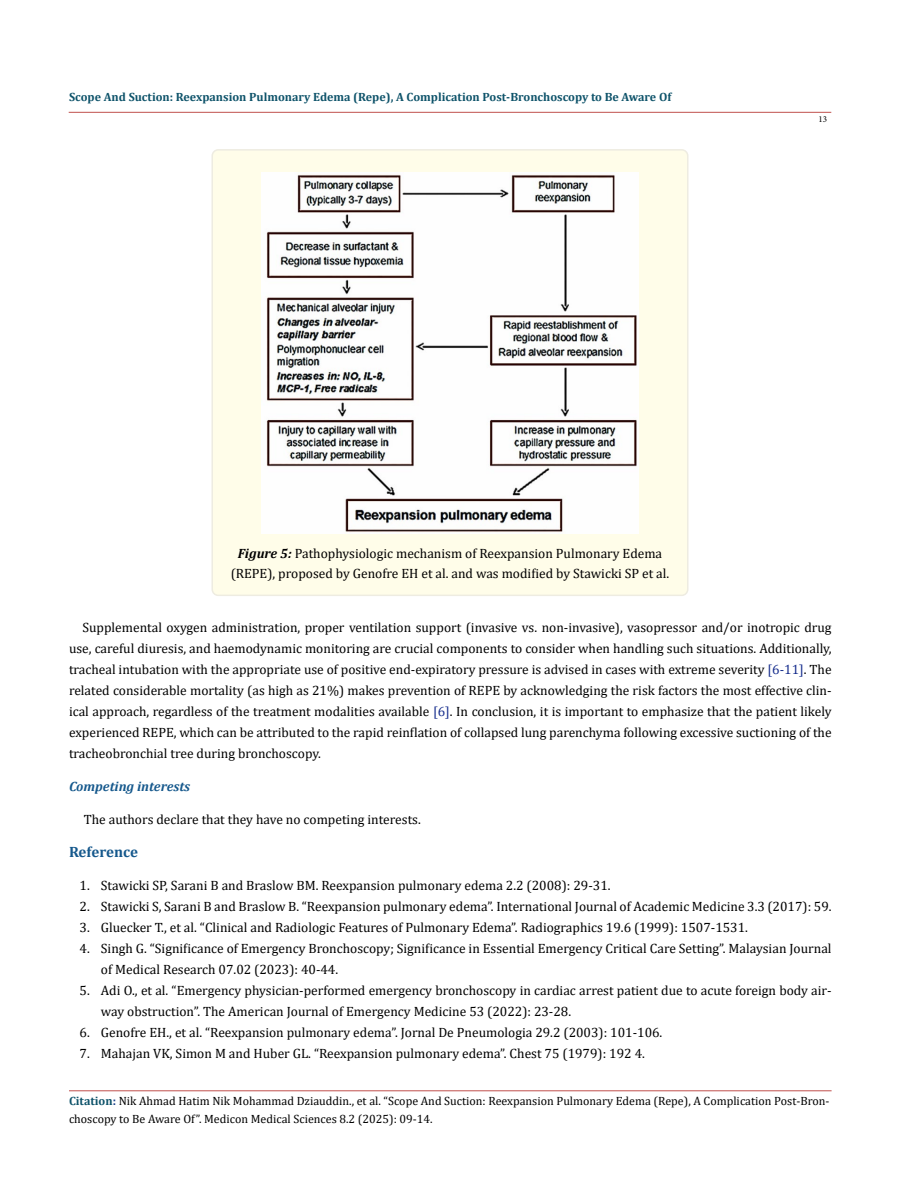
<style>
.page{position:relative;width:900px;height:1188px;background:#fff}
.page>*{position:absolute;margin:0;border:0;box-sizing:border-box;transform-origin:0 0}
.t1{font:700 15px "Cambria";color:#15588c}
.t2{font:13.5px/21px "Cambria";color:#000}
.t3{font:italic 700 13.5px "Cambria";color:#15588c}
.t4{font:12px/18px "Cambria";color:#000}
.t5{font:700 12px "Cambria";color:#0e536a}
.t6{font:9px "Minion Pro";color:#000}
.s1{font-weight:700;font-style:italic}
.s2{color:#152c8c}
.s3{font-weight:700;color:#0e536a}
.s4{font-weight:700;color:#173e88}
</style>
<div class="page">
<hr style="left:69px;top:1091px;width:763px;height:1px;background:#c0504d">
<hr style="left:69px;top:112px;width:762px;height:1px;background:#c0504d">
<div style="left:212px;top:150px;width:476px;height:445px;background:#fffde9;border-radius:6px"></div>
<div style="left:212px;top:149px;width:476px;height:447px;border:2px solid #eeece1;border-radius:6px"></div>
<img style="left:261px;top:172px;width:378px;height:361px">
<p class="t5" style="left:69px;top:89px;width:604px">Scope And Suction: Reexpansion Pulmonary Edema (Repe), A Complication Post-Bronchoscopy to Be Aware Of</p>
<p class="t6" style="left:818px;top:113px;width:10px">13</p>
<p class="t2" style="left:231px;top:543px;width:440px;line-height:20.2px;text-align:center"><span class="s1">Figure 5:</span> Pathophysiologic mechanism of Reexpansion Pulmonary Edema (REPE), proposed by Genofre EH et al. and was modified by Stawicki SP et al.</p>
<p class="t2" style="left:69px;top:617px;width:764px;text-align:justify;text-indent:13px">Supplemental oxygen administration, proper ventilation support (invasive vs. non-invasive), vasopressor and/or inotropic drug use, careful diuresis, and haemodynamic monitoring are crucial components to consider when handling such situations. Additionally, tracheal intubation with the appropriate use of positive end-expiratory pressure is advised in cases with extreme severity <span class="s2">[6-11]</span>. The related considerable mortality (as high as 21%) makes prevention of REPE by acknowledging the risk factors the most effective clin&shy;ical approach, regardless of the treatment modalities available <span class="s2">[6]</span>. In conclusion, it is important to emphasize that the patient likely experienced REPE, which can be attributed to the rapid reinflation of collapsed lung parenchyma following excessive suctioning of the tracheobronchial tree during bronchoscopy.</p>
<p class="t3" style="left:69px;top:777px;width:123px">Competing interests</p>
<p class="t2" style="left:84px;top:809px;width:338px">The authors declare that they have no competing interests.</p>
<p class="t1" style="left:69px;top:841px;width:71px">Reference</p>
<p class="t2" style="left:80px;top:875px;width:532px">1. Stawicki SP, Sarani B and Braslow BM. Reexpansion pulmonary edema 2.2 (2008): 29-31.</p>
<p class="t2" style="left:80px;top:896px;width:753px">2. Stawicki S, Sarani B and Braslow B. “Reexpansion pulmonary edema”. International Journal of Academic Medicine 3.3 (2017): 59.</p>
<p class="t2" style="left:80px;top:917px;width:670px">3. Gluecker T., et al. “Clinical and Radiologic Features of Pulmonary Edema”. Radiographics 19.6 (1999): 1507-1531.</p>
<p class="t2" style="left:101px;top:938px;width:732px;text-indent:-21px">4. Singh G. “Significance of Emergency Bronchoscopy; Significance in Essential Emergency Critical Care Setting”. Malaysian Journal of Medical Research 07.02 (2023): 40-44.</p>
<p class="t2" style="left:101px;top:980px;width:732px;text-indent:-21px">5. Adi O., et al. “Emergency physician-performed emergency bronchoscopy in cardiac arrest patient due to acute foreign body air&shy;way obstruction”. The American Journal of Emergency Medicine 53 (2022): 23-28.</p>
<p class="t2" style="left:80px;top:1022px;width:584px">6. Genofre EH., et al. “Reexpansion pulmonary edema”. Jornal De Pneumologia 29.2 (2003): 101-106.</p>
<p class="t2" style="left:80px;top:1043px;width:567px">7. Mahajan VK, Simon M and Huber GL. “Reexpansion pulmonary edema”. Chest 75 (1979): 192 4.</p>
<p class="t4" style="left:69px;top:1092px;width:762px"><span class="s3">Citation</span><span class="s4">:</span> Nik Ahmad Hatim Nik Mohammad Dziauddin., et al. “Scope And Suction: Reexpansion Pulmonary Edema (Repe), A Complication Post-Bron&shy;choscopy to Be Aware Of”. Medicon Medical Sciences 8.2 (2025): 09-14.</p>
</div>
